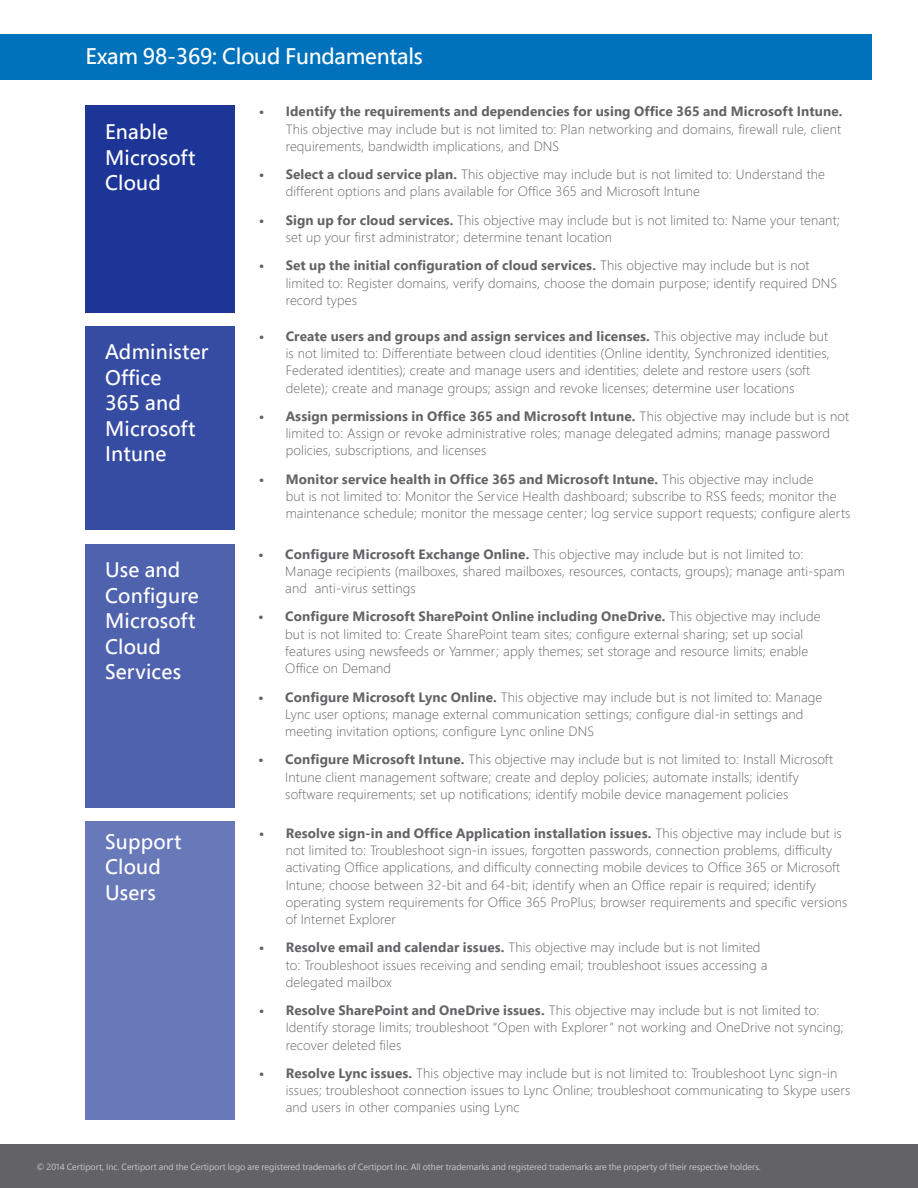
<style>
.page{position:relative;width:918px;height:1188px;background:#fff}
.page>*{position:absolute;margin:0;border:0;box-sizing:border-box;transform-origin:0 0}
.Page_Header{font:500 22.5px "Segoe Pro";letter-spacing:-.01em;color:#fff}
.Body{font:500 21px/25.5px "Segoe Pro";letter-spacing:.01em;color:#fff}
.t1{font:300 13.5px/17.2px "Segoe";letter-spacing:.01em;color:#636366}
.t2{font:9px "Segoe Pro Display";color:#c7c8ca}
.s1{font-family:"Segoe Pro";font-weight:700}
</style>
<div class="page">
<div style="left:0;top:1145px;width:918px;height:43px;background:#636366"></div>
<div style="left:0;top:34px;width:871px;height:46px;background:#0072bc"></div>
<div style="left:86px;top:326px;width:149px;height:204px;background:#364ca3"></div>
<div style="left:86px;top:544px;width:149px;height:264px;background:#4f62ae"></div>
<div style="left:86px;top:821px;width:149px;height:299px;background:#6879ba"></div>
<div style="left:86px;top:105px;width:149px;height:208px;background:#1d3597"></div>
<p class="Page_Header" style="left:86px;top:41px;width:339px">Exam 98-369: Cloud Fundamentals</p>
<p class="Body" style="left:105px;top:119px;width:92px">Enable<br>Microsoft<br>Cloud</p>
<p class="Body" style="left:105px;top:339px;width:105px">Administer<br>Office<br>365 and<br>Microsoft</p>
<p class="Body" style="left:105px;top:441px;width:63px">Intune</p>
<p class="Body" style="left:105px;top:557px;width:95px">Use and<br>Configure<br>Microsoft<br>Cloud<br>Services</p>
<p class="Body" style="left:105px;top:828px;width:78px">Support<br>Cloud<br>Users</p>
<p class="t1" style="left:286px;top:103px;width:558px;text-align:justify;text-indent:-27px"><span class="s1">• Identify the requirements and dependencies for using Office 365 and Microsoft Intune.<br></span>This objective may include but is not limited to: Plan networking and domains, firewall rule, client requirements, bandwidth implications, and DNS</p>
<p class="t1" style="left:286px;top:165px;width:541px;text-indent:-27px"><span class="s1">• Select a cloud service plan.</span> This objective may include but is not limited to: Understand the different options and plans available for Office 365 and Microsoft Intune</p>
<p class="t1" style="left:286px;top:211px;width:556px;text-indent:-27px"><span class="s1">• Sign up for cloud services.</span> This objective may include but is not limited to: Name your tenant; set up your first administrator; determine tenant location</p>
<p class="t1" style="left:286px;top:257px;width:553px;text-indent:-27px"><span class="s1">• Set up the initial configuration of cloud services.</span> This objective may include but is not limited to: Register domains, verify domains, choose the domain purpose; identify required DNS record types</p>
<p class="t1" style="left:286px;top:327px;width:546px;text-indent:-27px"><span class="s1">• Create users and groups and assign services and licenses.</span> This objective may include but is not limited to: Differentiate between cloud identities (Online identity, Synchronized identities, Federated identities); create and manage users and identities; delete and restore users (soft delete); create and manage groups; assign and revoke licenses; determine user locations</p>
<p class="t1" style="left:286px;top:407px;width:565px;text-indent:-27px"><span class="s1">• Assign permissions in Office 365 and Microsoft Intune.</span> This objective may include but is not limited to: Assign or revoke administrative roles; manage delegated admins; manage password policies, subscriptions, and licenses</p>
<p class="t1" style="left:286px;top:470px;width:566px;text-indent:-27px"><span class="s1">• Monitor service health in Office 365 and Microsoft Intune.</span> This objective may include<br>but is not limited to: Monitor the Service Health dashboard; subscribe to RSS feeds; monitor the maintenance schedule; monitor the message center; log service support requests; configure alerts</p>
<p class="t1" style="left:285px;top:545px;width:561px;text-indent:-27px"><span class="s1">• Configure Microsoft Exchange Online.</span> This objective may include but is not limited to:<br>Manage recipients (mailboxes, shared mailboxes, resources, contacts, groups); manage anti-spam and anti-virus settings</p>
<p class="t1" style="left:285px;top:608px;width:537px;text-indent:-27px"><span class="s1">• Configure Microsoft SharePoint Online including OneDrive.</span> This objective may include but is not limited to: Create SharePoint team sites; configure external sharing; set up social features using newsfeeds or Yammer; apply themes; set storage and resource limits; enable Office on Demand</p>
<p class="t1" style="left:285px;top:688px;width:539px;text-indent:-27px"><span class="s1">• Configure Microsoft Lync Online.</span> This objective may include but is not limited to: Manage<br>Lync user options; manage external communication settings; configure dial-in settings and meeting invitation options; configure Lync online DNS</p>
<p class="t1" style="left:285px;top:751px;width:549px;text-indent:-27px"><span class="s1">• Configure Microsoft Intune.</span> This objective may include but is not limited to: Install Microsoft<br>Intune client management software; create and deploy policies; automate installs; identify software requirements; set up notifications; identify mobile device management policies</p>
<p class="t1" style="left:286px;top:824px;width:563px;text-indent:-27px"><span class="s1">• Resolve sign-in and Office Application installation issues.</span> This objective may include but is not limited to: Troubleshoot sign-in issues, forgotten passwords, connection problems, difficulty activating Office applications, and difficulty connecting mobile devices to Office 365 or Microsoft Intune; choose between 32-bit and 64-bit; identify when an Office repair is required; identify operating system requirements for Office 365 ProPlus; browser requirements and specific versions of Internet Explorer</p>
<p class="t1" style="left:286px;top:939px;width:483px;text-indent:-27px"><span class="s1">• Resolve email and calendar issues.</span> This objective may include but is not limited to: Troubleshoot issues receiving and sending email; troubleshoot issues accessing a delegated mailbox</p>
<p class="t1" style="left:286px;top:1001px;width:560px;text-indent:-27px"><span class="s1">• Resolve SharePoint and OneDrive issues.</span> This objective may include but is not limited to:<br>Identify storage limits; troubleshoot “Open with Explorer” not working and OneDrive not syncing; recover deleted files</p>
<p class="t1" style="left:286px;top:1064px;width:566px;text-indent:-27px"><span class="s1">• Resolve Lync issues.</span> This objective may include but is not limited to: Troubleshoot Lync sign-in issues; troubleshoot connection issues to Lync Online; troubleshoot communicating to Skype users and users in other companies using Lync</p>
<p class="t2" style="left:37px;top:1160px;width:726px">© 2014 Certiport, Inc. Certiport and the Certiport logo are registered trademarks of Certiport Inc. All other trademarks and registered trademarks are the property of their respective holders.</p>
</div>
